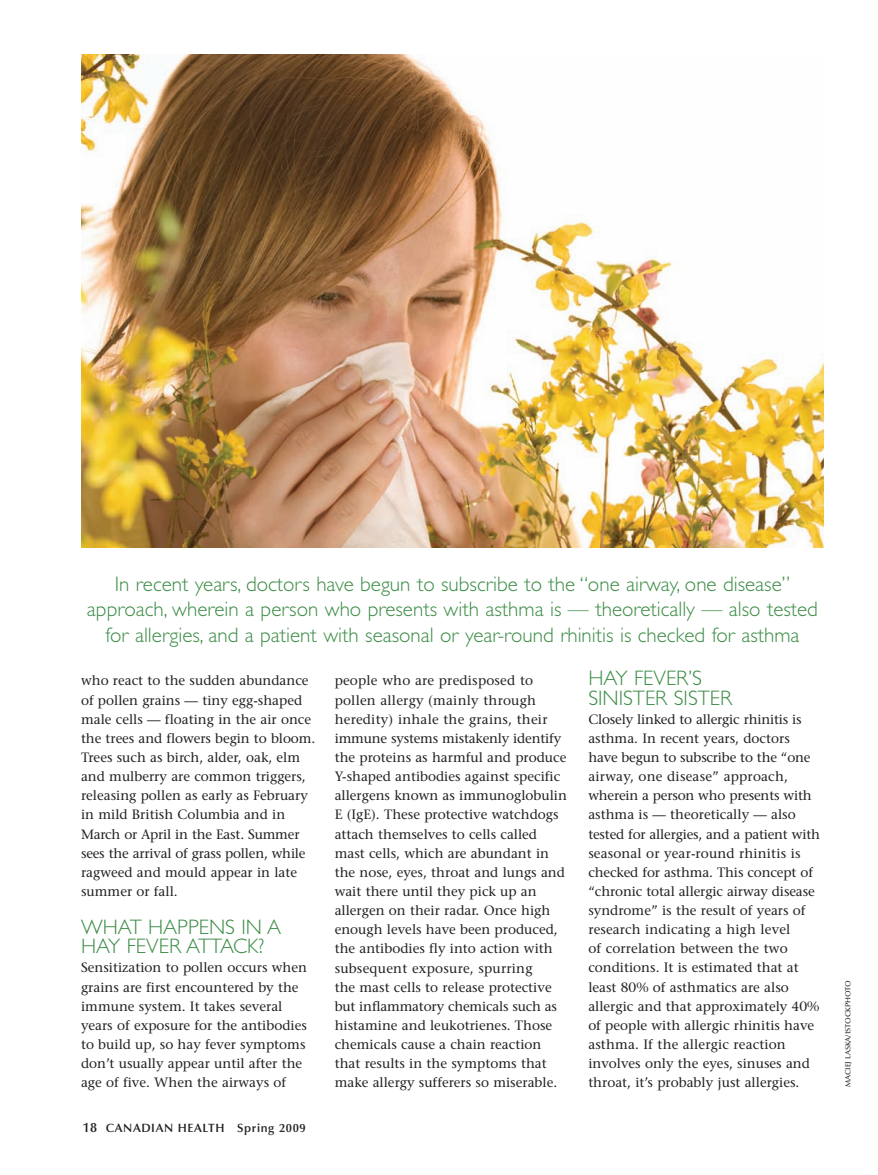
<style>
.page{position:relative;width:878px;height:1175px;background:#fff}
.page>*{position:absolute;margin:0;border:0;box-sizing:border-box;transform-origin:0 0}
.t1{font:300 21px/19.2px "Gill Sans";color:#3b8c45}
.t2{font:13.5px/19.2px "Stone Serif";color:#231f20}
.t3{font:600 12px "Optima";letter-spacing:.05em;color:#231f20}
.t4{font:500 7.5px "Optima";color:#231f20}
.s1{font-size:13.5px}
</style>
<div class="page">
<img style="left:81px;top:54px;width:743px;height:493px">
<p class="t1" style="left:87px;top:571px;width:732px;line-height:25.5px;text-align:center">In recent years, doctors have begun to subscribe to the “one airway, one disease” approach, wherein a person who presents with asthma is — theoretically — also tested for allergies, and a patient with seasonal or year-round rhinitis is checked for asthma</p>
<p class="t2" style="left:81px;top:672px;width:236px">who react to the sudden abundance of pollen grains — tiny egg-shaped male cells — floating in the air once the trees and flowers begin to bloom.<br>Trees such as birch, alder, oak, elm and mulberry are common triggers, releasing pollen as early as February in mild British Columbia and in March or April in the East. Summer sees the arrival of grass pollen, while ragweed and mould appear in late summer or fall.</p>
<h1 class="t1" style="left:81px;top:917px;width:202px">WHAT HAPPENS IN A<br>HAY FEVER ATTACK?</h1>
<p class="t2" style="left:81px;top:959px;width:227px">Sensitization to pollen occurs when grains are first encountered by the immune system. It takes several years of exposure for the antibodies to build up, so hay fever symptoms don’t usually appear until after the age of five. When the airways of</p>
<p class="t3" style="left:82px;top:1123px;width:225px"><span class="s1">18</span> CANADIAN HEALTH Spring 2009</p>
<p class="t2" style="left:335px;top:672px;width:234px">people who are predisposed to pollen allergy (mainly through heredity) inhale the grains, their immune systems mistakenly identify the proteins as harmful and produce Y-shaped antibodies against specific allergens known as immunoglobulin E (IgE). These protective watchdogs attach themselves to cells called mast cells, which are abundant in the nose, eyes, throat and lungs and wait there until they pick up an allergen on their radar. Once high enough levels have been produced, the antibodies fly into action with subsequent exposure, spurring<br>the mast cells to release protective but inflammatory chemicals such as histamine and leukotrienes. Those chemicals cause a chain reaction that results in the symptoms that make allergy sufferers so miserable.</p>
<h1 class="t1" style="left:588px;top:668px;width:145px">HAY FEVER’S<br>SINISTER SISTER</h1>
<p class="t2" style="left:588px;top:711px;width:233px">Closely linked to allergic rhinitis is asthma. In recent years, doctors have begun to subscribe to the “one airway, one disease” approach, wherein a person who presents with asthma is — theoretically — also tested for allergies, and a patient with seasonal or year-round rhinitis is checked for asthma. This concept of “chronic total allergic airway disease syndrome” is the result of years of research indicating a high level<br>of correlation between the two conditions. It is estimated that at least 80% of asthmatics are also allergic and that approximately 40% of people with allergic rhinitis have asthma. If the allergic reaction involves only the eyes, sinuses and throat, it’s probably just allergies.</p>
<p class="t4" style="left:845px;top:1087px;width:108px;rotate:-90deg">MACIEJ LASKA/ISTOCKPHOTO</p>
</div>
